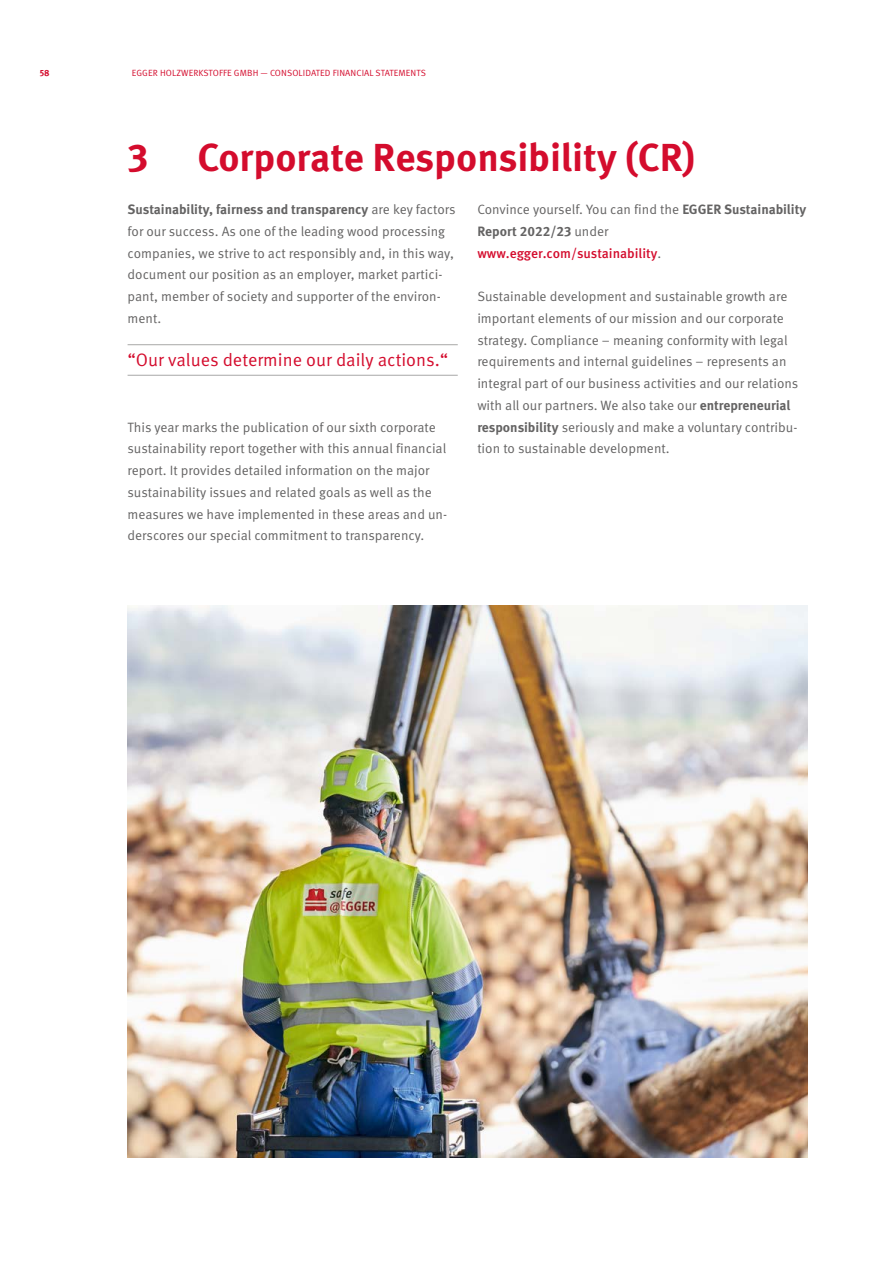
<style>
.page{position:relative;width:893px;height:1263px;background:#fff}
.page>*{position:absolute;margin:0;border:0;box-sizing:border-box;transform-origin:0 0}
.t1{font:700 39px "Meta Pro";letter-spacing:-.005em;color:#d40c2d}
.t2{font:18px "Meta Pro";color:#d40c2d}
.t3{font:13.5px/21.8px "Meta Pro";color:#646363}
.t4{font:9px "Meta Pro";letter-spacing:.01em;color:#d40c2d}
.t5{font:700 9px "Meta Pro";color:#d40c2d}
.s1{font-weight:700}
.s2{font-weight:500;color:#d40c2d}
</style>
<div class="page">
<img style="left:128px;top:606px;width:680px;height:551px">
<hr style="left:128px;top:344px;width:330px;height:1px;background:#a8a8a7">
<hr style="left:128px;top:375px;width:330px;height:1px;background:#a8a8a7">
<p class="t5" style="left:40px;top:66px;width:11px">58</p>
<p class="t4" style="left:132px;top:68px;width:296px">EGGER HOLZWERKSTOFFE GMBH — CONSOLIDATED FINANCIAL STATEMENTS</p>
<h1 class="t1" style="left:128px;top:127px;width:22px">3</h1>
<h1 class="t1" style="left:197px;top:127px;width:499px">Corporate Responsibility (CR)</h1>
<p class="t3" style="left:128px;top:199px;width:330px"><span class="s1">Sustainability, fairness and transparency</span> are key factors for our success. As one of the leading wood processing companies, we strive to act responsibly and, in this way, document our position as an employer, market partici&shy;pant, member of society and supporter of the environ&shy;ment.</p>
<p class="t3" style="left:477px;top:199px;width:330px">Convince yourself. You can find the <span class="s1">EGGER Sustainability<br>Report 2022/23</span> under<br><span class="s2">www.egger.com/sustainability</span>.</p>
<p class="t3" style="left:477px;top:286px;width:323px">Sustainable development and sustainable growth are important elements of our mission and our corporate strategy. Compliance – meaning conformity with legal requirements and internal guidelines – represents an integral part of our business activities and our relations with all our partners. We also take our <span class="s1">entrepreneurial responsibility</span> seriously and make a voluntary contribu&shy;tion to sustainable development.</p>
<h2 class="t2" style="left:128px;top:349px;width:322px">“Our values determine our daily actions.“</h2>
<p class="t3" style="left:128px;top:416px;width:321px">This year marks the publication of our sixth corporate sustainability report together with this annual financial report. It provides detailed information on the major sustainability issues and related goals as well as the measures we have implemented in these areas and un&shy;derscores our special commitment to transparency.</p>
</div>
